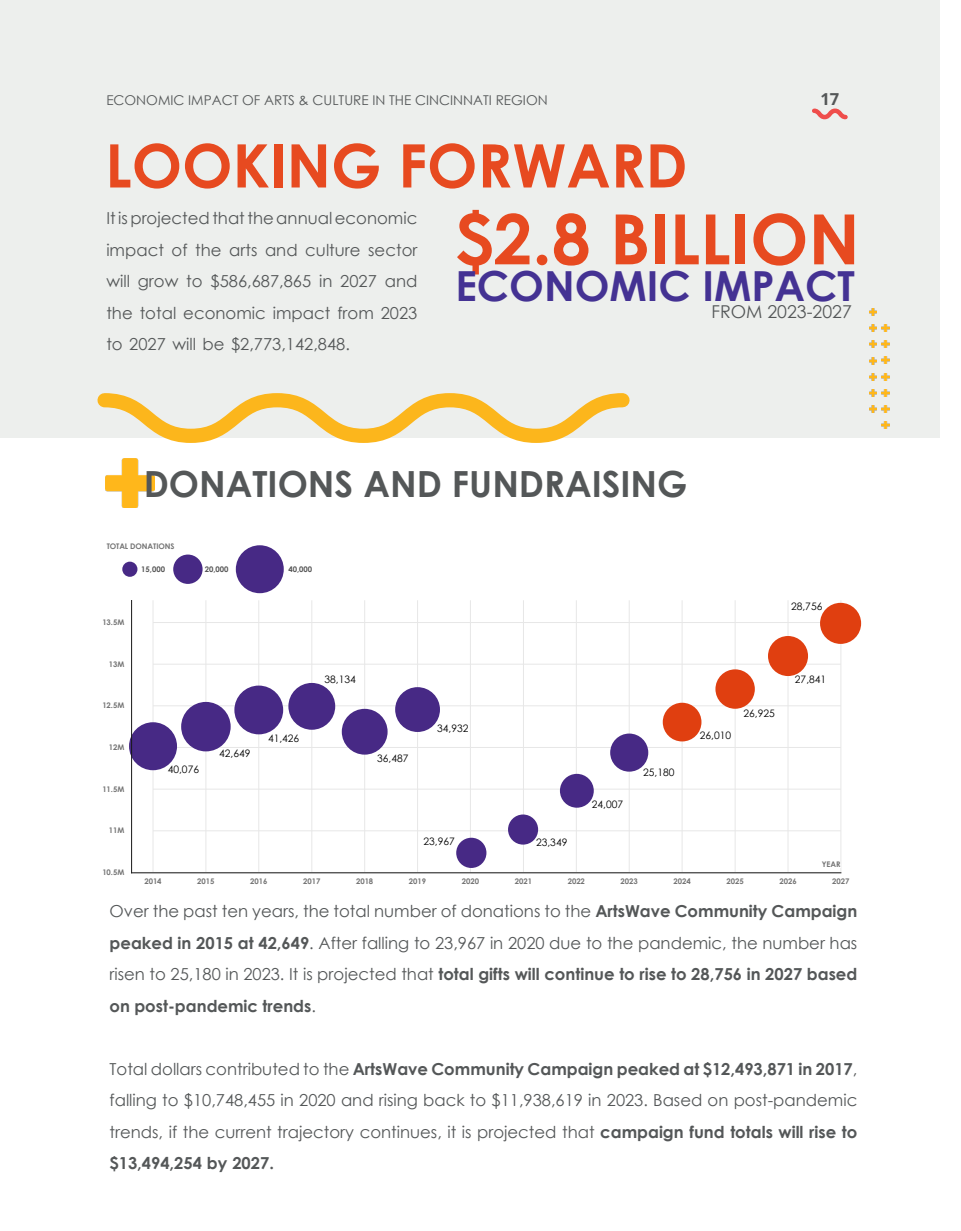
<style>
.page{position:relative;width:961px;height:1231px;background:#fff}
.page>*{position:absolute;margin:0;border:0;box-sizing:border-box;transform-origin:0 0}
.t1{font:700 69.3px "Century Gothic";color:#e74a20}
.Headline{font:700 60px "Century Gothic";color:#e74a20}
.t2{font:700 41.4px "Century Gothic";color:#443293}
.Headline-2{font:700 36px "Century Gothic";color:#545758}
.Headline-3{font:17.7px "Century Gothic";color:#545758}
.Body_Text{font:16.5px/31.5px "Century Gothic";color:#545758;text-align:justify}
.t3{font:700 16.5px "Open Sans";color:#545758}
.t4{font:13.5px "Century Gothic";color:#545758}
.t5{font:10.35px "Century Gothic";color:#000}
.t6{font:700 7.65px "Century Gothic";color:#747474}
.t7{font:700 7.65px "Century Gothic";color:#545454}
.s1{font-weight:700}
</style>
<div class="page">
<div style="left:0;top:0;width:939px;height:437px;background:#edefed"></div>
<svg style="left:90px;top:393px;width:546px;height:50px"></svg>
<svg style="left:812px;top:108px;width:36px;height:12px"></svg>
<img style="left:105px;top:459px;width:49px;height:49px">
<hr style="left:153px;top:622px;width:687px;height:1px;background:#e7e7e7">
<hr style="left:153px;top:664px;width:687px;height:1px;background:#e7e7e7">
<hr style="left:153px;top:705px;width:687px;height:1px;background:#e7e7e7">
<hr style="left:153px;top:747px;width:687px;height:1px;background:#e7e7e7">
<hr style="left:153px;top:789px;width:687px;height:1px;background:#e7e7e7">
<hr style="left:153px;top:830px;width:687px;height:1px;background:#e7e7e7">
<hr style="left:153px;top:600px;width:1px;height:272px;background:#e7e7e7">
<hr style="left:205px;top:600px;width:1px;height:272px;background:#e7e7e7">
<hr style="left:258px;top:600px;width:1px;height:272px;background:#e7e7e7">
<hr style="left:311px;top:600px;width:1px;height:272px;background:#e7e7e7">
<hr style="left:364px;top:600px;width:1px;height:272px;background:#e7e7e7">
<hr style="left:417px;top:600px;width:1px;height:272px;background:#e7e7e7">
<hr style="left:470px;top:600px;width:1px;height:272px;background:#e7e7e7">
<hr style="left:523px;top:600px;width:1px;height:272px;background:#e7e7e7">
<hr style="left:576px;top:600px;width:1px;height:272px;background:#e7e7e7">
<hr style="left:629px;top:600px;width:1px;height:272px;background:#e7e7e7">
<hr style="left:681px;top:600px;width:1px;height:272px;background:#e7e7e7">
<hr style="left:734px;top:600px;width:1px;height:272px;background:#e7e7e7">
<hr style="left:787px;top:600px;width:1px;height:272px;background:#e7e7e7">
<hr style="left:840px;top:600px;width:1px;height:272px;background:#e7e7e7">
<div style="left:181px;top:702px;width:50px;height:49px;background:#472985;border-radius:50%"></div>
<div style="left:234px;top:685px;width:49px;height:49px;background:#472985;border-radius:50%"></div>
<div style="left:129px;top:722px;width:48px;height:48px;background:#472985;border-radius:50%"></div>
<div style="left:288px;top:683px;width:47px;height:46px;background:#472985;border-radius:50%"></div>
<div style="left:342px;top:709px;width:45px;height:45px;background:#472985;border-radius:50%"></div>
<div style="left:395px;top:687px;width:45px;height:45px;background:#472985;border-radius:50%"></div>
<div style="left:768px;top:636px;width:40px;height:40px;background:#e03f10;border-radius:50%"></div>
<div style="left:715px;top:669px;width:39px;height:39px;background:#e03f10;border-radius:50%"></div>
<div style="left:662px;top:702px;width:39px;height:39px;background:#e03f10;border-radius:50%"></div>
<div style="left:610px;top:733px;width:38px;height:38px;background:#472985;border-radius:50%"></div>
<div style="left:560px;top:774px;width:33px;height:33px;background:#472985;border-radius:50%"></div>
<div style="left:456px;top:837px;width:30px;height:31px;background:#472985;border-radius:50%"></div>
<div style="left:508px;top:814px;width:30px;height:30px;background:#472985;border-radius:50%"></div>
<hr style="left:132px;top:872px;width:708px;height:1px;background:#181818">
<hr style="left:131px;top:600px;width:1px;height:272px;background:#181818">
<div style="left:820px;top:603px;width:41px;height:41px;background:#e03f10;border-radius:50%"></div>
<div style="left:122px;top:561px;width:15px;height:16px;background:#472985;border-radius:50%"></div>
<div style="left:173px;top:554px;width:29px;height:30px;background:#472985;border-radius:50%"></div>
<div style="left:236px;top:545px;width:48px;height:48px;background:#472985;border-radius:50%"></div>
<svg style="left:869px;top:308px;width:7px;height:8px"></svg>
<svg style="left:869px;top:324px;width:20px;height:8px"></svg>
<svg style="left:869px;top:340px;width:20px;height:8px"></svg>
<svg style="left:869px;top:356px;width:20px;height:9px"></svg>
<svg style="left:869px;top:373px;width:20px;height:8px"></svg>
<svg style="left:869px;top:389px;width:20px;height:8px"></svg>
<svg style="left:869px;top:405px;width:20px;height:8px"></svg>
<svg style="left:881px;top:421px;width:8px;height:7px"></svg>
<p class="t4" style="left:106px;top:91px;width:443px">ECONOMIC IMPACT OF ARTS &amp; CULTURE IN THE CINCINNATI REGION</p>
<p class="t3" style="left:820px;top:87px;width:21px">17</p>
<p class="Headline" style="left:105px;top:120px;width:583px">LOOKING FORWARD</p>
<p class="Body_Text" style="left:106px;top:202px;width:312px">It is projected that the annual economic impact of the arts and culture sector will grow to $586,687,865 in 2027 and the total economic impact from 2023 to 2027 will be $2,773,142,848.</p>
<p class="t1" style="left:454px;top:186px;width:406px">$2.8 BILLION</p>
<p class="t2" style="left:455px;top:255px;width:401px">ECONOMIC IMPACT</p>
<p class="Headline-3" style="left:711px;top:299px;width:142px">FROM 2023-2027</p>
<p class="Headline-2" style="left:144px;top:456px;width:545px">DONATIONS AND FUNDRAISING</p>
<p class="t6" style="left:107px;top:540px;width:69px">TOTAL DONATIONS</p>
<p class="t6" style="left:102px;top:616px;width:24px">13.5M</p>
<p class="t6" style="left:109px;top:658px;width:17px">13M</p>
<p class="t6" style="left:102px;top:700px;width:24px">12.5M</p>
<p class="t6" style="left:109px;top:741px;width:17px">12M</p>
<p class="t6" style="left:102px;top:783px;width:24px">11.5M</p>
<p class="t6" style="left:109px;top:824px;width:17px">11M</p>
<p class="t6" style="left:102px;top:866px;width:24px">10.5M</p>
<p class="t7" style="left:141px;top:563px;width:25px">15,000</p>
<p class="t7" style="left:205px;top:563px;width:25px">20,000</p>
<p class="t7" style="left:288px;top:563px;width:25px">40,000</p>
<p class="t5" style="left:791px;top:599px;width:33px">28,756</p>
<p class="t5" style="left:324px;top:672px;width:33px">38,134</p>
<p class="t5" style="left:795px;top:672px;width:33px">27,841</p>
<p class="t5" style="left:743px;top:706px;width:33px">26,925</p>
<p class="t5" style="left:268px;top:731px;width:33px">41,426</p>
<p class="t5" style="left:437px;top:721px;width:33px">34,932</p>
<p class="t5" style="left:699px;top:727px;width:33px">26,010</p>
<p class="t5" style="left:219px;top:746px;width:33px">42,649</p>
<p class="t5" style="left:377px;top:751px;width:33px">36,487</p>
<p class="t5" style="left:168px;top:762px;width:33px">40,076</p>
<p class="t5" style="left:643px;top:764px;width:33px">25,180</p>
<p class="t5" style="left:592px;top:797px;width:33px">24,007</p>
<p class="t5" style="left:423px;top:834px;width:33px">23,967</p>
<p class="t5" style="left:536px;top:834px;width:33px">23,349</p>
<p class="t6" style="left:821px;top:859px;width:20px">YEAR</p>
<p class="t6" style="left:144px;top:875px;width:19px">2014</p>
<p class="t6" style="left:197px;top:875px;width:19px">2015</p>
<p class="t6" style="left:250px;top:875px;width:19px">2016</p>
<p class="t6" style="left:303px;top:875px;width:19px">2017</p>
<p class="t6" style="left:356px;top:875px;width:19px">2018</p>
<p class="t6" style="left:409px;top:875px;width:19px">2019</p>
<p class="t6" style="left:462px;top:875px;width:19px">2020</p>
<p class="t6" style="left:515px;top:875px;width:19px">2021</p>
<p class="t6" style="left:567px;top:875px;width:19px">2022</p>
<p class="t6" style="left:620px;top:875px;width:19px">2023</p>
<p class="t6" style="left:673px;top:875px;width:19px">2024</p>
<p class="t6" style="left:726px;top:875px;width:19px">2025</p>
<p class="t6" style="left:779px;top:875px;width:19px">2026</p>
<p class="t6" style="left:832px;top:875px;width:19px">2027</p>
<p class="Body_Text" style="left:109px;top:895px;width:749px">Over the past ten years, the total number of donations to the <span class="s1">ArtsWave Community Campaign peaked in 2015 at 42,649</span>. After falling to 23,967 in 2020 due to the pandemic, the number has risen to 25,180 in 2023. It is projected that <span class="s1">total gifts will continue to rise to 28,756 in 2027 based on post-pandemic trends</span>.</p>
<p class="Body_Text" style="left:109px;top:1052px;width:749px">Total dollars contributed to the <span class="s1">ArtsWave Community Campaign peaked at $12,493,871 in 2017</span>, falling to $10,748,455 in 2020 and rising back to $11,938,619 in 2023. Based on post-pandemic trends, if the current trajectory continues, it is projected that <span class="s1">campaign fund totals will rise to $13,494,254 by 2027.</span></p>
</div>
